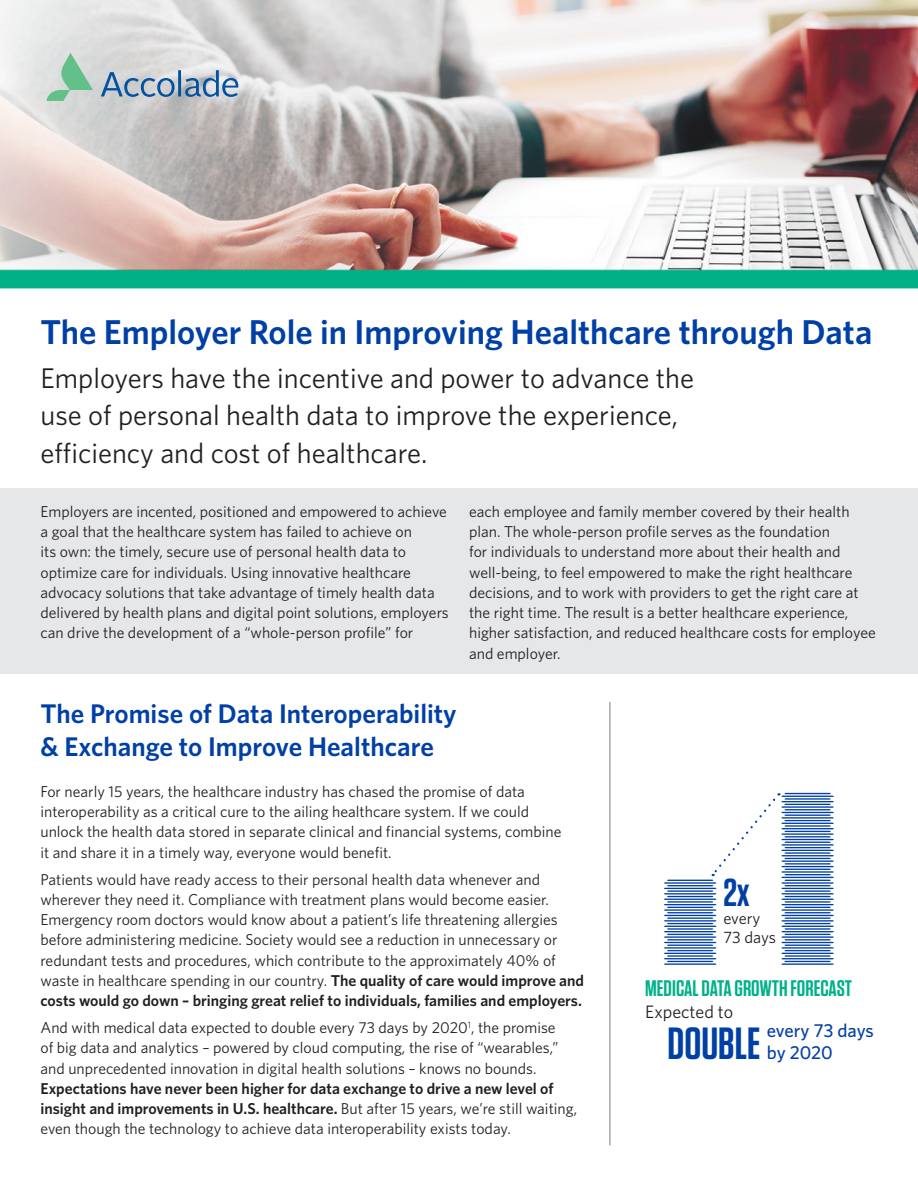
<style>
.page{position:relative;width:918px;height:1188px;background:#fff}
.page>*{position:absolute;margin:0;border:0;box-sizing:border-box;transform-origin:0 0}
.t1{font:600 45px "Tungsten";color:#0040a6}
.t2{font:600 39px "Tungsten";color:#0040a6}
.t3{font:600 34.5px "Whitney";color:#0040a6}
.t4{font:28.5px/37.5px "Whitney";color:#231f20}
.t5{font:600 27px/33px "Whitney";color:#0040a6}
.t6{font:600 22.5px "Tungsten";color:#00b18a}
.t7{font:500 18.75px "Whitney";letter-spacing:-.005em;color:#0040a6}
.t8{font:18px "Whitney";color:#231f20}
.t9{font:16.5px/19.5px "Whitney";letter-spacing:-.005em;color:#231f20}
.t10{font:15.75px/20.2px "Whitney";color:#231f20}
.s1{font-weight:600}
</style>
<div class="page">
<div style="left:0;top:488px;width:918px;height:185px;background:#e6e7e9"></div>
<hr style="left:609px;top:702px;width:2px;height:443px;background:#a8a9ad">
<svg style="left:664px;top:793px;width:170px;height:172px"></svg>
<img style="left:0;top:0;width:918px;height:288px">
<svg style="left:46px;top:53px;width:47px;height:48px;background:#aed2be"></svg>
<svg style="left:101px;top:70px;width:137px;height:27px;background:#9cb1c6"></svg>
<p class="t3" style="left:40px;top:309px;width:833px">The Employer Role in Improving Healthcare through Data</p>
<p class="t4" style="left:40px;top:358px;width:655px">Employers have the incentive and power to advance the use of personal health data to improve the experience, efficiency and cost of healthcare.</p>
<p class="t10" style="left:40px;top:501px;width:410px">Employers are incented, positioned and empowered to achieve a goal that the healthcare system has failed to achieve on<br>its own: the timely, secure use of personal health data to optimize care for individuals. Using innovative healthcare advocacy solutions that take advantage of timely health data delivered by health plans and digital point solutions, employers can drive the development of a “whole-person profile” for</p>
<p class="t10" style="left:469px;top:501px;width:408px">each employee and family member covered by their health plan. The whole-person profile serves as the foundation<br>for individuals to understand more about their health and well-being, to feel empowered to make the right healthcare decisions, and to work with providers to get the right care at the right time. The result is a better healthcare experience, higher satisfaction, and reduced healthcare costs for employee and employer.</p>
<p class="t5" style="left:40px;top:697px;width:418px">The Promise of Data Interoperability &amp; Exchange to Improve Healthcare</p>
<p class="t10" style="left:40px;top:781px;width:523px">For nearly 15 years, the healthcare industry has chased the promise of data interoperability as a critical cure to the ailing healthcare system. If we could unlock the health data stored in separate clinical and financial systems, combine it and share it in a timely way, everyone would benefit.</p>
<p class="t10" style="left:40px;top:869px;width:545px">Patients would have ready access to their personal health data whenever and wherever they need it. Compliance with treatment plans would become easier.<br>Emergency room doctors would know about a patient’s life threatening allergies before administering medicine. Society would see a reduction in unnecessary or redundant tests and procedures, which contribute to the approximately 40% of waste in healthcare spending in our country. <span class="s1">The quality of care would improve and costs would go down – bringing great relief to individuals, families and employers.</span></p>
<p class="t10" style="left:40px;top:1017px;width:538px">And with medical data expected to double every 73 days by 2020<sup>1</sup>, the promise<br>of big data and analytics – powered by cloud computing, the rise of “wearables,” and unprecedented innovation in digital health solutions – knows no bounds.<br><span class="s1">Expectations have never been higher for data exchange to drive a new level of insight and improvements in U.S. healthcare.</span> But after 15 years, we’re still waiting, even though the technology to achieve data interoperability exists today.</p>
<p class="t2" style="left:723px;top:872px;width:27px">2x</p>
<p class="t9" style="left:723px;top:908px;width:54px">every<br>73 days</p>
<p class="t6" style="left:645px;top:977px;width:208px">MEDICAL DATA GROWTH FORECAST</p>
<p class="t1" style="left:668px;top:1020px;width:94px">DOUBLE</p>
<p class="t7" style="left:767px;top:1018px;width:109px">every 73 days</p>
<p class="t8" style="left:645px;top:1000px;width:89px">Expected to</p>
<p class="t7" style="left:767px;top:1040px;width:68px">by 2020</p>
</div>
